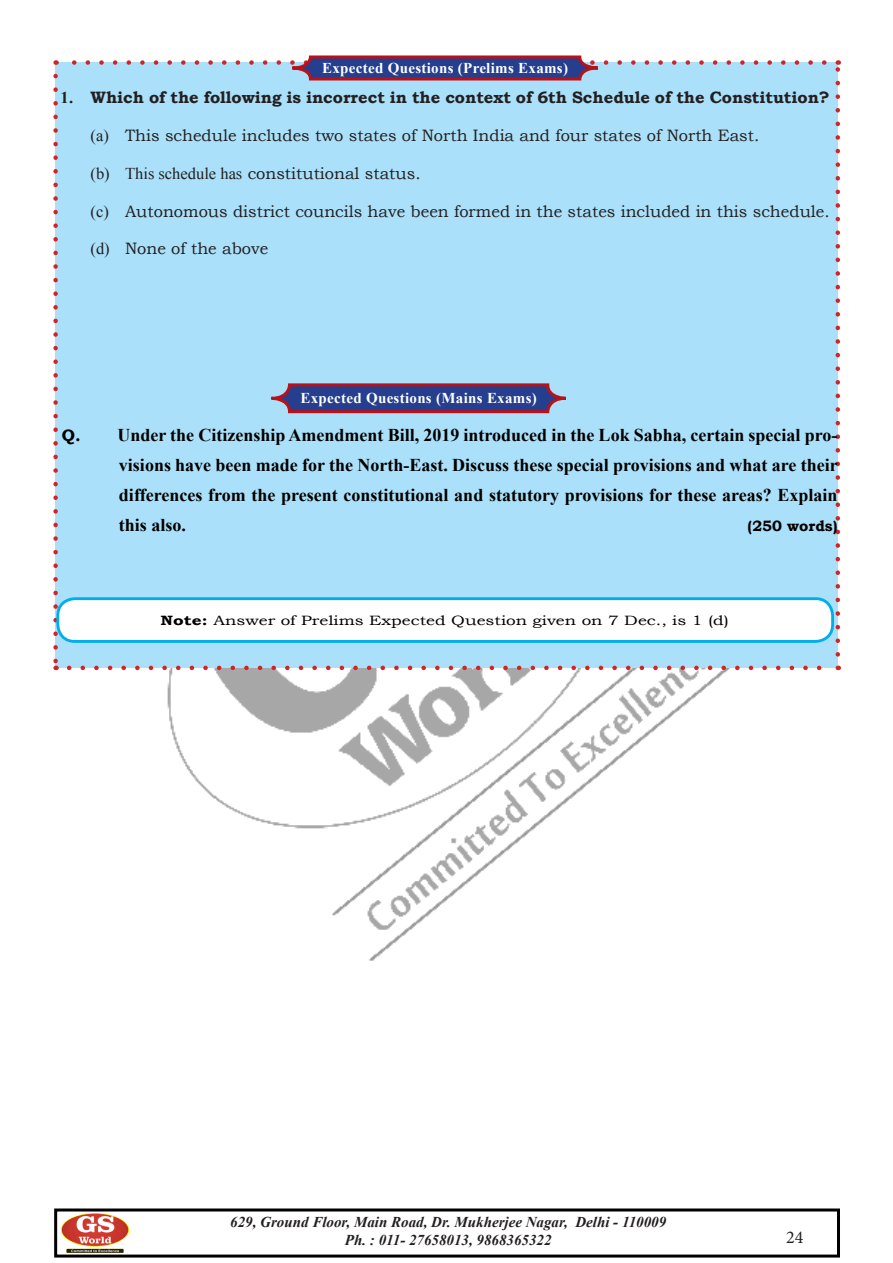
<style>
.page{position:relative;width:893px;height:1263px;background:#fff}
.page>*{position:absolute;margin:0;border:0;box-sizing:border-box;transform-origin:0 0}
.tab{font:700 18px/30px "Times New Roman";color:#000;text-align:justify}
.t1{font:18px "Minion Pro";color:#231f20}
.Eng_Que{font:16.5px "Bookman Old Style";color:#231f20}
.Eng_Que-2{font:700 16.5px "Bookman Old Style";color:#231f20}
.t2{font:italic 700 15px/18px "Times New Roman";color:#231f20;text-align:center}
.t3{font:700 15px "Times New Roman";letter-spacing:.02em;color:#fff}
.tab-2{font:700 15px "Bookman Old Style";color:#000}
.t4{font:13.5px "Bookman Old Style";color:#000;scale:1.27 1}
.s1{font-family:"Times New Roman"}
.s2{font-family:"Bookman Old Style";font-size:16.5px}
.s3{font-weight:700}
</style>
<div class="page">
<div style="left:54px;top:1208px;width:786px;height:49px;border:3px solid #000"></div>
<img style="left:123px;top:670px;width:669px;height:291px">
<img style="left:62px;top:1213px;width:66px;height:39px">
<div style="left:53px;top:55px;width:787px;height:615px;background:#aae0f9"></div>
<div style="left:58px;top:599px;width:775px;height:42px;background:#fff;border-radius:17px"></div>
<div style="left:56px;top:597px;width:778px;height:46px;border:3px solid #00aeef;border-radius:17px"></div>
<p class="t3" style="left:322px;top:58px;width:247px">Expected Questions (Prelims Exams)</p>
<p class="Eng_Que-2" style="left:61px;top:86px;width:771px"><span class="s1">1.</span> Which of the following is incorrect in the context of 6th Schedule of the Constitution?</p>
<p class="Eng_Que" style="left:91px;top:125px;width:670px"><span class="s1">(a)</span> This schedule includes two states of North India and four states of North East.</p>
<p class="Eng_Que" style="left:91px;top:162px;width:332px"><span class="s1">(b) This schedule has</span> constitutional status.</p>
<p class="Eng_Que" style="left:91px;top:200px;width:741px"><span class="s1">(c)</span> Autonomous district councils have been formed in the states included in this schedule.</p>
<p class="Eng_Que" style="left:91px;top:238px;width:179px"><span class="s1">(d)</span> None of the above</p>
<p class="t3" style="left:300px;top:388px;width:238px">Expected Questions (Mains Exams)</p>
<p class="tab" style="left:119px;top:420px;width:720px;text-indent:-57px"><span class="s2">Q.</span> Under the Citizenship Amendment Bill, 2019 introduced in the Lok Sabha, certain special pro&shy;visions have been made for the North-East. Discuss these special provisions and what are their differences from the present constitutional and statutory provisions for these areas? Explain this also.</p>
<p class="tab-2" style="left:747px;top:515px;width:91px">(250 words)</p>
<p class="t4" style="left:161px;top:612px;width:449px"><span class="s3">Note:</span> Answer of Prelims Expected Question given on 7 Dec., is 1 (d)</p>
<p class="t2" style="left:230px;top:1212px;width:437px">629, Ground Floor, Main Road, Dr. Mukherjee Nagar, Delhi - 110009<br>Ph. : 011- 27658013, 9868365322</p>
<p class="t1" style="left:786px;top:1225px;width:19px">24</p>
</div>
